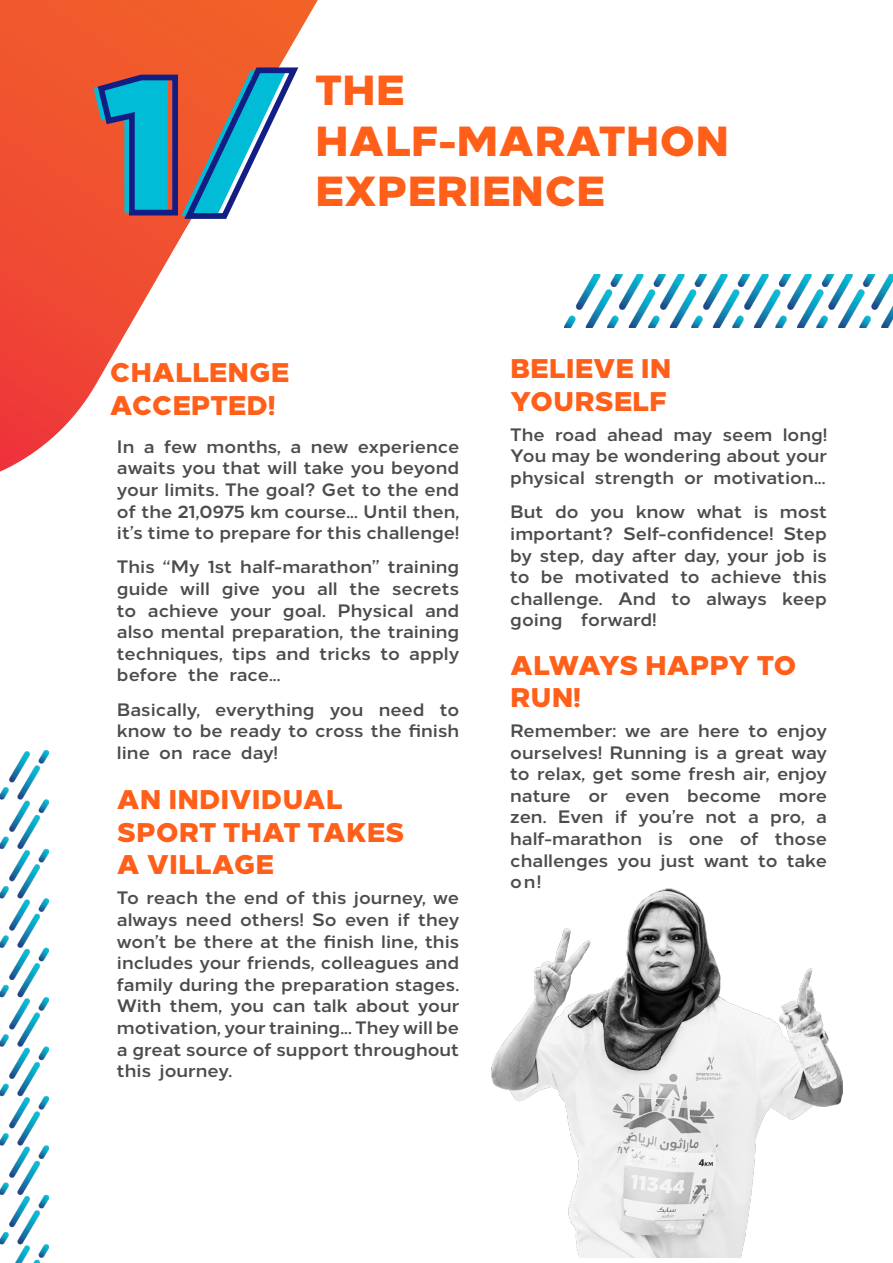
<style>
.page{position:relative;width:893px;height:1263px;background:#fff}
.page>*{position:absolute;margin:0;border:0;box-sizing:border-box;transform-origin:0 0}
.t1{font:900 198.45px "Loew Next";color:#00bcd7}
.t2{font:800 42px/50.4px "Loew Next";color:#ff5f19}
.t3{font:800 27px/32.4px "Loew Next";color:#ff5f19}
.t4{font:700 18px/21.6px "Loew Next";color:#4b4c4d}
</style>
<div class="page">
<img style="left:0;top:0;width:318px;height:472px">
<img style="left:0;top:750px;width:49px;height:513px">
<img style="left:565px;top:274px;width:328px;height:53px">
<img style="left:491px;top:889px;width:351px;height:369px">
<p class="t1" style="left:92px;top:-26px;width:200px">1/</p>
<p class="t2" style="left:315px;top:61px;width:91px">THE</p>
<p class="t2" style="left:315px;top:111px;width:416px">HALF-MARATHON<br>EXPERIENCE</p>
<p class="t3" style="left:110px;top:354px;width:181px">CHALLENGE<br>ACCEPTED!</p>
<p class="t3" style="left:510px;top:350px;width:163px">BELIEVE IN<br>YOURSELF</p>
<p class="t4" style="left:164px;top:434px;width:34px">few</p>
<p class="t4" style="left:117px;top:434px;width:344px">In<br>awaits you that will take you beyond your limits. The goal? Get to the end of the 21,0975 km course... Until then, it s’ time to prepare for this challenge!</p>
<p class="t4" style="left:388px;top:555px;width:73px">training</p>
<p class="t4" style="left:207px;top:434px;width:96px">months a,</p>
<p class="t4" style="left:358px;top:434px;width:103px">experience</p>
<p class="t4" style="left:144px;top:434px;width:12px">a</p>
<p class="t4" style="left:311px;top:434px;width:39px">new</p>
<p class="t4" style="left:240px;top:555px;width:141px">half-marathon”</p>
<p class="t4" style="left:163px;top:555px;width:38px">“My</p>
<p class="t4" style="left:117px;top:555px;width:39px">This</p>
<p class="t4" style="left:208px;top:555px;width:26px">1st</p>
<p class="t4" style="left:117px;top:576px;width:53px">guide</p>
<p class="t4" style="left:180px;top:576px;width:31px">will</p>
<p class="t4" style="left:222px;top:576px;width:40px">give</p>
<p class="t4" style="left:272px;top:576px;width:35px">you</p>
<p class="t4" style="left:317px;top:576px;width:22px">all</p>
<p class="t4" style="left:349px;top:576px;width:32px">the</p>
<p class="t4" style="left:392px;top:576px;width:69px">secrets</p>
<p class="t4" style="left:148px;top:598px;width:72px">achieve</p>
<p class="t4" style="left:283px;top:598px;width:45px">goal.</p>
<p class="t4" style="left:338px;top:598px;width:77px">Physical</p>
<p class="t4" style="left:425px;top:598px;width:36px">and</p>
<p class="t4" style="left:117px;top:598px;width:21px">to</p>
<p class="t4" style="left:117px;top:619px;width:344px">also mental preparation, the training</p>
<p class="t4" style="left:409px;top:641px;width:51px">apply</p>
<p class="t4" style="left:230px;top:598px;width:43px">your</p>
<p class="t4" style="left:117px;top:641px;width:107px">techniques,</p>
<p class="t4" style="left:276px;top:641px;width:36px">and</p>
<p class="t4" style="left:320px;top:641px;width:53px">tricks</p>
<p class="t4" style="left:232px;top:641px;width:36px">tips</p>
<p class="t4" style="left:380px;top:641px;width:21px">to</p>
<p class="t4" style="left:117px;top:663px;width:62px">before</p>
<p class="t4" style="left:188px;top:663px;width:32px">the</p>
<p class="t4" style="left:230px;top:663px;width:52px">race...</p>
<p class="t4" style="left:117px;top:697px;width:85px">Basically,</p>
<p class="t4" style="left:117px;top:719px;width:344px">know to be ready to cross the finish</p>
<p class="t4" style="left:241px;top:740px;width:38px">day!</p>
<p class="t4" style="left:215px;top:697px;width:101px">everything</p>
<p class="t4" style="left:379px;top:697px;width:47px">need</p>
<p class="t4" style="left:440px;top:697px;width:21px">to</p>
<p class="t4" style="left:330px;top:697px;width:35px">you</p>
<p class="t4" style="left:117px;top:740px;width:34px">line</p>
<p class="t4" style="left:159px;top:740px;width:25px">on</p>
<p class="t4" style="left:192px;top:740px;width:41px">race</p>
<p class="t3" style="left:117px;top:781px;width:289px">AN INDIVIDUAL<br>SPORT THAT TAKES<br>A VILLAGE</p>
<p class="t4" style="left:117px;top:885px;width:344px;text-align:right">To reach the end of this journey, we they</p>
<p class="t4" style="left:312px;top:907px;width:26px">So</p>
<p class="t4" style="left:398px;top:907px;width:14px">if</p>
<p class="t4" style="left:117px;top:907px;width:62px">always</p>
<p class="t4" style="left:117px;top:929px;width:344px">won t’ be there at the finish line, this</p>
<p class="t4" style="left:117px;top:950px;width:344px">includes your friends, colleagues and</p>
<p class="t4" style="left:117px;top:972px;width:344px">family during the preparation stages.</p>
<p class="t4" style="left:418px;top:993px;width:43px">your</p>
<p class="t4" style="left:186px;top:907px;width:47px">need</p>
<p class="t4" style="left:240px;top:907px;width:65px">others!</p>
<p class="t4" style="left:345px;top:907px;width:46px">even</p>
<p class="t4" style="left:117px;top:993px;width:46px">With</p>
<p class="t4" style="left:117px;top:1015px;width:344px">motivation, your training... They will be</p>
<p class="t4" style="left:117px;top:1037px;width:344px">a great source of support throughout</p>
<p class="t4" style="left:160px;top:1058px;width:74px">journey.</p>
<p class="t4" style="left:170px;top:993px;width:54px">them,</p>
<p class="t4" style="left:314px;top:993px;width:36px">talk</p>
<p class="t4" style="left:356px;top:993px;width:55px">about</p>
<p class="t4" style="left:230px;top:993px;width:35px">you</p>
<p class="t4" style="left:272px;top:993px;width:35px">can</p>
<p class="t4" style="left:117px;top:1058px;width:36px">this</p>
<p class="t4" style="left:510px;top:422px;width:36px">The</p>
<p class="t4" style="left:510px;top:444px;width:318px">You may be wondering about your</p>
<p class="t4" style="left:714px;top:465px;width:113px">motivation...</p>
<p class="t4" style="left:555px;top:422px;width:43px">road</p>
<p class="t4" style="left:607px;top:422px;width:58px">ahead</p>
<p class="t4" style="left:783px;top:422px;width:46px">long!</p>
<p class="t4" style="left:673px;top:422px;width:40px">may</p>
<p class="t4" style="left:723px;top:422px;width:51px">seem</p>
<p class="t4" style="left:510px;top:465px;width:76px">physical</p>
<p class="t4" style="left:595px;top:465px;width:81px">strength</p>
<p class="t4" style="left:684px;top:465px;width:21px">or</p>
<p class="t4" style="left:510px;top:500px;width:35px">But</p>
<p class="t4" style="left:555px;top:500px;width:25px">do</p>
<p class="t4" style="left:590px;top:500px;width:35px">you</p>
<p class="t4" style="left:636px;top:500px;width:51px">know</p>
<p class="t4" style="left:697px;top:500px;width:47px">what</p>
<p class="t4" style="left:754px;top:500px;width:16px">is</p>
<p class="t4" style="left:780px;top:500px;width:49px">most</p>
<p class="t4" style="left:510px;top:521px;width:104px">important?</p>
<p class="t4" style="left:510px;top:543px;width:318px">by step, day after day, your job is</p>
<p class="t4" style="left:793px;top:564px;width:36px">this</p>
<p class="t4" style="left:623px;top:521px;width:152px">Self-confidence!</p>
<p class="t4" style="left:783px;top:521px;width:45px">Step</p>
<p class="t4" style="left:541px;top:564px;width:24px">be</p>
<p class="t4" style="left:575px;top:564px;width:96px">motivated</p>
<p class="t4" style="left:711px;top:564px;width:72px">achieve</p>
<p class="t4" style="left:510px;top:564px;width:21px">to</p>
<p class="t4" style="left:680px;top:564px;width:21px">to</p>
<p class="t4" style="left:581px;top:586px;width:77px;text-indent:-71px">challenge. forward!</p>
<p class="t4" style="left:618px;top:586px;width:40px">And</p>
<p class="t4" style="left:510px;top:608px;width:54px">going</p>
<p class="t4" style="left:672px;top:586px;width:21px">to</p>
<p class="t4" style="left:706px;top:586px;width:62px">always</p>
<p class="t4" style="left:782px;top:586px;width:46px">keep</p>
<p class="t3" style="left:510px;top:646px;width:288px">ALWAYS HAPPY TO<br>RUN!</p>
<p class="t4" style="left:510px;top:718px;width:107px">Remember:</p>
<p class="t4" style="left:510px;top:740px;width:318px">ourselves! Running is a great way</p>
<p class="t4" style="left:510px;top:761px;width:318px">to relax, get some fresh air, enjoy</p>
<p class="t4" style="left:779px;top:783px;width:50px">more</p>
<p class="t4" style="left:698px;top:718px;width:43px">here</p>
<p class="t4" style="left:777px;top:718px;width:52px">enjoy</p>
<p class="t4" style="left:749px;top:718px;width:21px">to</p>
<p class="t4" style="left:625px;top:718px;width:27px">we</p>
<p class="t4" style="left:660px;top:718px;width:31px">are</p>
<p class="t4" style="left:687px;top:783px;width:76px">become</p>
<p class="t4" style="left:510px;top:783px;width:62px">nature</p>
<p class="t4" style="left:588px;top:783px;width:21px">or</p>
<p class="t4" style="left:625px;top:783px;width:46px">even</p>
<p class="t4" style="left:510px;top:804px;width:38px">zen.</p>
<p class="t4" style="left:558px;top:804px;width:47px">Even</p>
<p class="t4" style="left:615px;top:804px;width:14px">if</p>
<p class="t4" style="left:638px;top:804px;width:57px">you r e’</p>
<p class="t4" style="left:705px;top:804px;width:33px">not</p>
<p class="t4" style="left:748px;top:804px;width:12px">a</p>
<p class="t4" style="left:770px;top:804px;width:36px">pro,</p>
<p class="t4" style="left:816px;top:804px;width:12px">a</p>
<p class="t4" style="left:510px;top:826px;width:133px">half-marathon</p>
<p class="t4" style="left:658px;top:826px;width:16px">is</p>
<p class="t4" style="left:689px;top:826px;width:36px">one</p>
<p class="t4" style="left:740px;top:826px;width:21px">of</p>
<p class="t4" style="left:775px;top:826px;width:54px">those</p>
<p class="t4" style="left:510px;top:848px;width:100px">challenges on!</p>
<p class="t4" style="left:618px;top:848px;width:35px">you</p>
<p class="t4" style="left:661px;top:848px;width:36px">just</p>
<p class="t4" style="left:704px;top:848px;width:46px">want</p>
<p class="t4" style="left:758px;top:848px;width:21px">to</p>
<p class="t4" style="left:787px;top:848px;width:42px">take</p>
</div>
